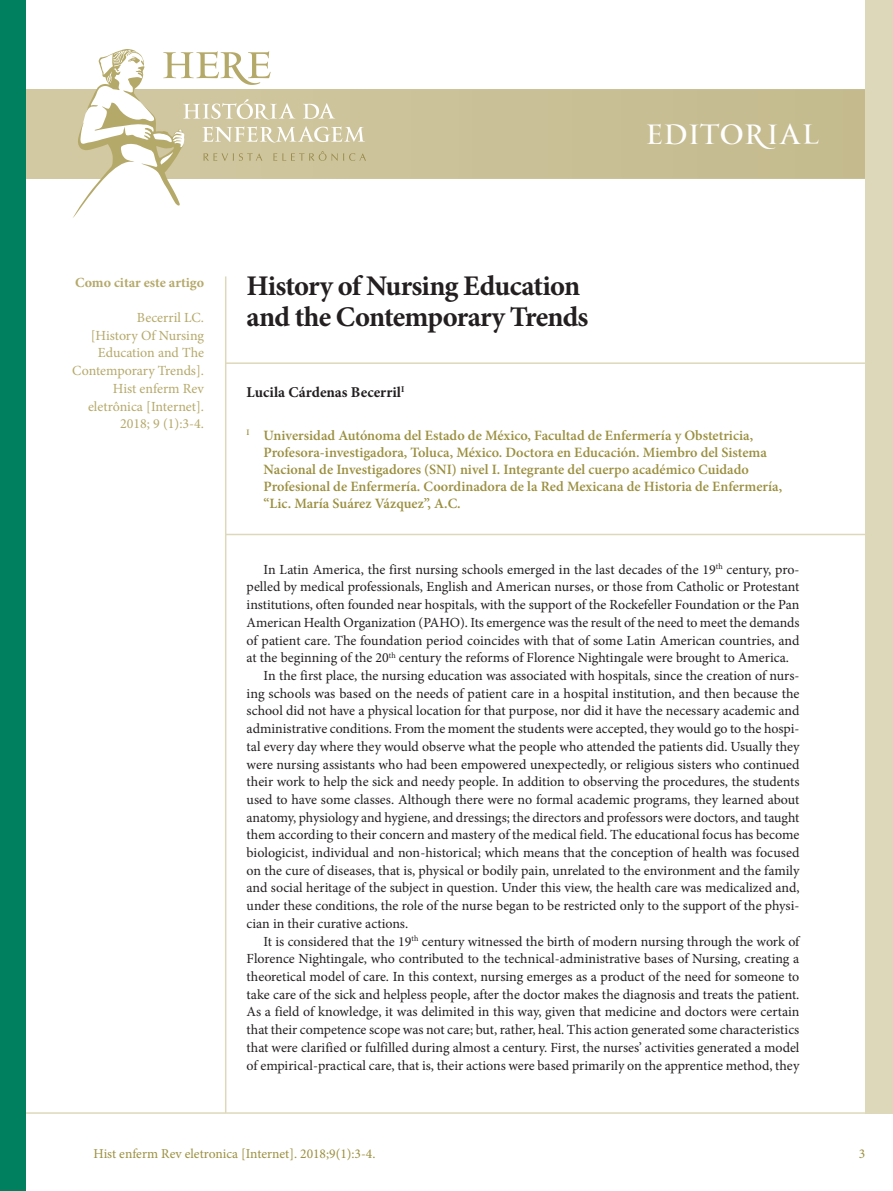
<style>
.page{position:relative;width:893px;height:1191px;background:#fff}
.page>*{position:absolute;margin:0;border:0;box-sizing:border-box;transform-origin:0 0}
.t1{font:700 28.5px/31.5px "Minion Pro";letter-spacing:-.03em;color:#231f20}
.t2{font:27px "PF Monumenta Pro";letter-spacing:-.005em;color:#fff}
.t3{font:700 15px "Minion Pro";color:#231f20}
.t4{font:600 14.25px/17.1px "Minion Pro";color:#9b8f3f}
.t5{font:13.95px "Minion Pro";color:#231f20}
.t6{font:13.95px/17.7px "Minion Pro";color:#b5a96a;text-align:right}
.t7{font:700 13.95px "Minion Pro";color:#b5a96a}
.t8{font:13.5px "Minion Pro";color:#9b8f3f}
</style>
<div class="page">
<svg style="left:26px;top:89px;width:839px;height:90px;background:#c9bf95"></svg>
<hr style="left:225px;top:276px;width:1px;height:837px;background:#ded8bb">
<div style="left:865px;top:0;width:28px;height:1113px;background:#ded8bb"></div>
<hr style="left:0;top:1112px;width:893px;height:1px;background:#ded8bb">
<div style="left:0;top:0;width:26px;height:1191px;background:#00805f"></div>
<svg style="left:71px;top:49px;width:294px;height:169px"></svg>
<hr style="left:226px;top:362px;width:667px;height:2px;background:#ded8bb">
<hr style="left:226px;top:534px;width:667px;height:1px;background:#ded8bb">
<h2 class="t2" style="left:645px;top:117px;width:176px">EDITORIAL</h2>
<p class="t7" style="left:75px;top:272px;width:131px">Como citar este artigo</p>
<p class="t6" style="left:72px;top:309px;width:133px">Becerril LC.<br>[History Of Nursing<br>Education and The<br>Contemporary Trends].<br>Hist enferm Rev eletrônica [Internet].<br>2018; 9 (1):3-4.</p>
<h1 class="t1" style="left:247px;top:270px;width:343px">History of Nursing Education and the Contemporary Trends</h1>
<p class="t3" style="left:247px;top:382px;width:159px">Lucila Cárdenas Becerril<sup>I</sup></p>
<p class="t4" style="left:264px;top:427px;width:520px;text-indent:-17px"><sup>I</sup> Universidad Autónoma del Estado de México, Facultad de Enfermería y Obstetricia, Profesora-investigadora, Toluca, México. Doctora en Educación. Miembro del Sistema Nacional de Investigadores (SNI) nivel I. Integrante del cuerpo académico Cuidado Profesional de Enfermería. Coordinadora de la Red Mexicana de Historia de Enfermería, “Lic. María Suárez Vázquez”, A.C.</p>
<p class="t5" style="left:264px;top:560px;width:537px">In Latin America, the first nursing schools emerged in the last decades of the 19<sup>th</sup> century, pro-</p>
<p class="t5" style="left:247px;top:577px;width:554px">pelled by medical professionals, English and American nurses, or those from Catholic or Protestant</p>
<p class="t5" style="left:247px;top:595px;width:554px">institutions, often founded near hospitals, with the support of the Rockefeller Foundation or the Pan</p>
<p class="t5" style="left:247px;top:613px;width:554px">American Health Organization (PAHO). Its emergence was the result of the need to meet the demands</p>
<p class="t5" style="left:247px;top:631px;width:554px">of patient care. The foundation period coincides with that of some Latin American countries, and</p>
<p class="t5" style="left:247px;top:648px;width:544px">at the beginning of the 20<sup>th</sup> century the reforms of Florence Nightingale were brought to America.</p>
<p class="t5" style="left:264px;top:666px;width:537px">In the first place, the nursing education was associated with hospitals, since the creation of nurs-</p>
<p class="t5" style="left:247px;top:684px;width:554px">ing schools was based on the needs of patient care in a hospital institution, and then because the</p>
<p class="t5" style="left:247px;top:701px;width:554px">school did not have a physical location for that purpose, nor did it have the necessary academic and</p>
<p class="t5" style="left:247px;top:719px;width:554px">administrative conditions. From the moment the students were accepted, they would go to the hospi-</p>
<p class="t5" style="left:247px;top:737px;width:554px">tal every day where they would observe what the people who attended the patients did. Usually they</p>
<p class="t5" style="left:247px;top:754px;width:554px">were nursing assistants who had been empowered unexpectedly, or religious sisters who continued</p>
<p class="t5" style="left:247px;top:772px;width:554px">their work to help the sick and needy people. In addition to observing the procedures, the students</p>
<p class="t5" style="left:247px;top:790px;width:554px">used to have some classes. Although there were no formal academic programs, they learned about</p>
<p class="t5" style="left:247px;top:808px;width:554px">anatomy, physiology and hygiene, and dressings; the directors and professors were doctors, and taught</p>
<p class="t5" style="left:247px;top:825px;width:554px">them according to their concern and mastery of the medical field. The educational focus has become</p>
<p class="t5" style="left:247px;top:843px;width:554px">biologicist, individual and non-historical; which means that the conception of health was focused</p>
<p class="t5" style="left:247px;top:861px;width:554px">on the cure of diseases, that is, physical or bodily pain, unrelated to the environment and the family</p>
<p class="t5" style="left:247px;top:878px;width:554px">and social heritage of the subject in question. Under this view, the health care was medicalized and,</p>
<p class="t5" style="left:247px;top:896px;width:554px">under these conditions, the role of the nurse began to be restricted only to the support of the physi-</p>
<p class="t5" style="left:247px;top:914px;width:163px">cian in their curative actions.</p>
<p class="t5" style="left:264px;top:931px;width:537px">It is considered that the 19<sup>th</sup> century witnessed the birth of modern nursing through the work of</p>
<p class="t5" style="left:247px;top:949px;width:554px">Florence Nightingale, who contributed to the technical-administrative bases of Nursing, creating a</p>
<p class="t5" style="left:247px;top:967px;width:554px">theoretical model of care. In this context, nursing emerges as a product of the need for someone to</p>
<p class="t5" style="left:247px;top:985px;width:554px">take care of the sick and helpless people, after the doctor makes the diagnosis and treats the patient.</p>
<p class="t5" style="left:247px;top:1002px;width:554px">As a field of knowledge, it was delimited in this way, given that medicine and doctors were certain</p>
<p class="t5" style="left:247px;top:1020px;width:554px">that their competence scope was not care; but, rather, heal. This action generated some characteristics</p>
<p class="t5" style="left:247px;top:1038px;width:554px">that were clarified or fulfilled during almost a century. First, the nurses’ activities generated a model</p>
<p class="t5" style="left:247px;top:1055px;width:554px">of empirical-practical care, that is, their actions were based primarily on the apprentice method, they</p>
<p class="t8" style="left:94px;top:1144px;width:283px">Hist enferm Rev eletronica [Internet]. 2018;9(1):3-4.</p>
<p class="t8" style="left:859px;top:1144px;width:8px">3</p>
</div>
